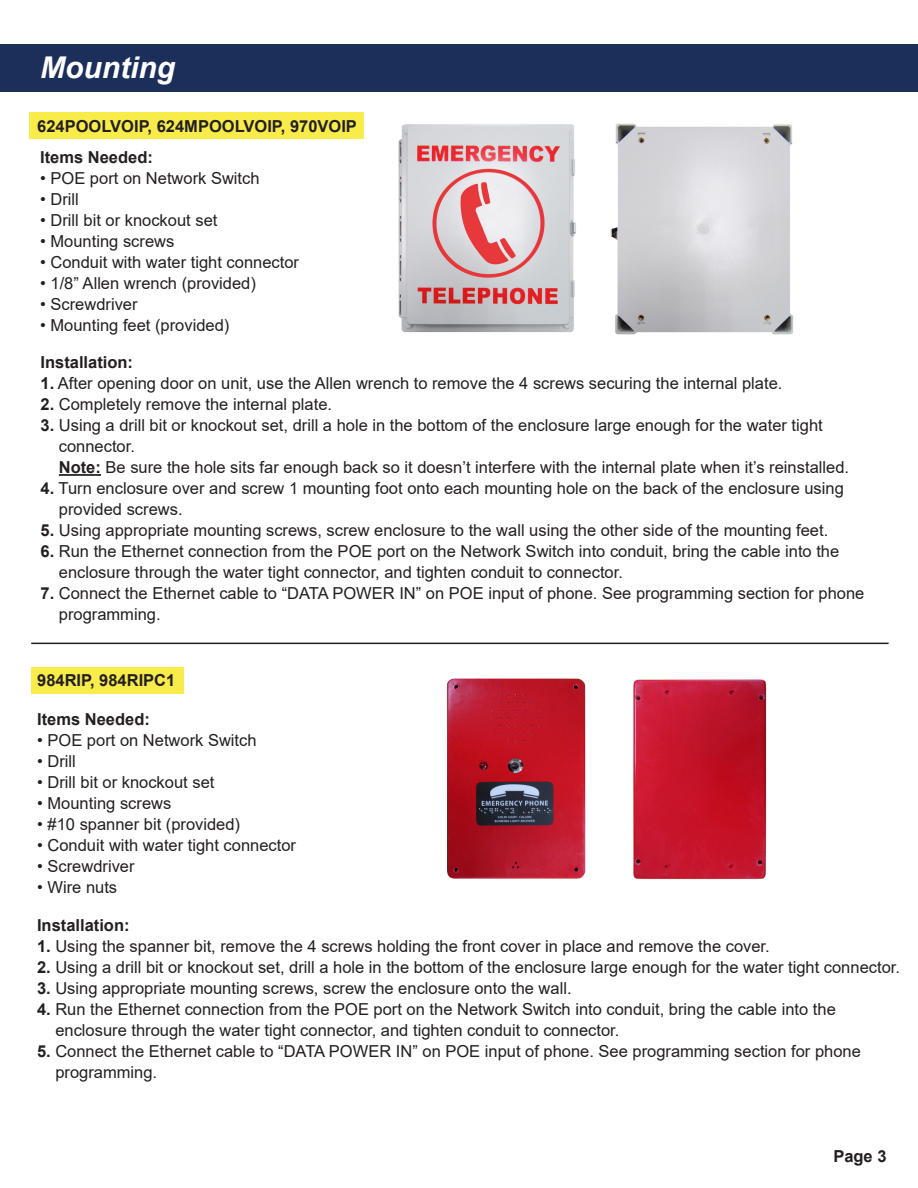
<style>
.page{position:relative;width:918px;height:1188px;background:#fff}
.page>*{position:absolute;margin:0;border:0;box-sizing:border-box;transform-origin:0 0}
.t1{font:italic 700 30px "Arial";color:#fff}
.t2{font:16.5px/21px "Arial";color:#231f20}
.t3{font:700 16.5px "Arial";color:#231f20}
.s1{font-weight:700}
</style>
<div class="page">
<div style="left:0;top:44px;width:918px;height:48px;background:#1c2f5a"></div>
<img style="left:610px;top:123px;width:184px;height:212px">
<img style="left:398px;top:124px;width:178px;height:208px">
<img style="left:633px;top:679px;width:134px;height:201px">
<img style="left:447px;top:678px;width:139px;height:201px">
<div style="left:30px;top:112px;width:334px;height:27px;background:#f8ec4b"></div>
<div style="left:31px;top:667px;width:153px;height:26px;background:#f8ec4b"></div>
<hr style="left:31px;top:643px;width:858px;height:1px;background:#231f20">
<hr style="left:59px;top:474px;width:42px;height:2px;background:#231f20">
<p class="t1" style="left:40px;top:48px;width:136px">Mounting</p>
<p class="t3" style="left:37px;top:114px;width:321px">624POOLVOIP, 624MPOOLVOIP, 970VOIP</p>
<p class="t3" style="left:40px;top:145px;width:114px">Items Needed:</p>
<p class="t2" style="left:40px;top:167px;width:221px">• POE port on Network Switch</p>
<p class="t2" style="left:40px;top:188px;width:40px">• Drill</p>
<p class="t2" style="left:40px;top:209px;width:179px">• Drill bit or knockout set</p>
<p class="t2" style="left:40px;top:230px;width:136px">• Mounting screws</p>
<p class="t2" style="left:40px;top:251px;width:260px">• Conduit with water tight connector</p>
<p class="t2" style="left:40px;top:272px;width:217px">• 1/8” Allen wrench (provided)</p>
<p class="t2" style="left:40px;top:293px;width:99px">• Screwdriver</p>
<p class="t2" style="left:40px;top:314px;width:191px">• Mounting feet (provided)</p>
<p class="t3" style="left:40px;top:351px;width:94px">Installation:</p>
<p class="t2" style="left:40px;top:373px;width:743px"><span class="s1">1.</span> After opening door on unit, use the Allen wrench to remove the 4 screws securing the internal plate.</p>
<p class="t2" style="left:40px;top:394px;width:293px"><span class="s1">2.</span> Completely remove the internal plate.</p>
<p class="t2" style="left:59px;top:415px;width:765px;text-indent:-18px"><span class="s1">3.</span> Using a drill bit or knockout set, drill a hole in the bottom of the enclosure large enough for the water tight connector.</p>
<p class="t2" style="left:59px;top:457px;width:792px"><span class="s1">Note:</span> Be sure the hole sits far enough back so it doesn’t interfere with the internal plate when it’s reinstalled.</p>
<p class="t2" style="left:40px;top:478px;width:805px"><span class="s1">4.</span> Turn enclosure over and screw 1 mounting foot onto each mounting hole on the back of the enclosure using</p>
<p class="t2" style="left:59px;top:499px;width:125px">provided screws.</p>
<p class="t2" style="left:40px;top:520px;width:789px"><span class="s1">5.</span> Using appropriate mounting screws, screw enclosure to the wall using the other side of the mounting feet.</p>
<p class="t2" style="left:59px;top:541px;width:782px;text-indent:-18px"><span class="s1">6.</span> Run the Ethernet connection from the POE port on the Network Switch into conduit, bring the cable into the enclosure through the water tight connector, and tighten conduit to connector.</p>
<p class="t2" style="left:59px;top:583px;width:807px;text-indent:-18px"><span class="s1">7.</span> Connect the Ethernet cable to “DATA POWER IN” on POE input of phone. See programming section for phone programming.</p>
<p class="t3" style="left:37px;top:669px;width:140px">984RIP, 984RIPC1</p>
<p class="t3" style="left:37px;top:707px;width:114px">Items Needed:</p>
<p class="t2" style="left:37px;top:729px;width:221px">• POE port on Network Switch</p>
<p class="t2" style="left:37px;top:750px;width:40px">• Drill</p>
<p class="t2" style="left:37px;top:771px;width:179px">• Drill bit or knockout set</p>
<p class="t2" style="left:37px;top:792px;width:136px">• Mounting screws</p>
<p class="t2" style="left:37px;top:813px;width:204px">• #10 spanner bit (provided)</p>
<p class="t2" style="left:37px;top:834px;width:260px">• Conduit with water tight connector</p>
<p class="t2" style="left:37px;top:855px;width:99px">• Screwdriver</p>
<p class="t2" style="left:37px;top:876px;width:82px">• Wire nuts</p>
<p class="t3" style="left:37px;top:913px;width:94px">Installation:</p>
<p class="t2" style="left:37px;top:936px;width:734px"><span class="s1">1.</span> Using the spanner bit, remove the 4 screws holding the front cover in place and remove the cover.</p>
<p class="t2" style="left:37px;top:957px;width:865px"><span class="s1">2.</span> Using a drill bit or knockout set, drill a hole in the bottom of the enclosure large enough for the water tight connector.</p>
<p class="t2" style="left:37px;top:978px;width:536px"><span class="s1">3.</span> Using appropriate mounting screws, screw the enclosure onto the wall.</p>
<p class="t2" style="left:55px;top:999px;width:782px;text-indent:-18px"><span class="s1">4.</span> Run the Ethernet connection from the POE port on the Network Switch into conduit, bring the cable into the enclosure through the water tight connector, and tighten conduit to connector.</p>
<p class="t2" style="left:55px;top:1041px;width:807px;text-indent:-18px"><span class="s1">5.</span> Connect the Ethernet cable to “DATA POWER IN” on POE input of phone. See programming section for phone programming.</p>
<p class="t3" style="left:833px;top:1144px;width:55px">Page 3</p>
</div>
